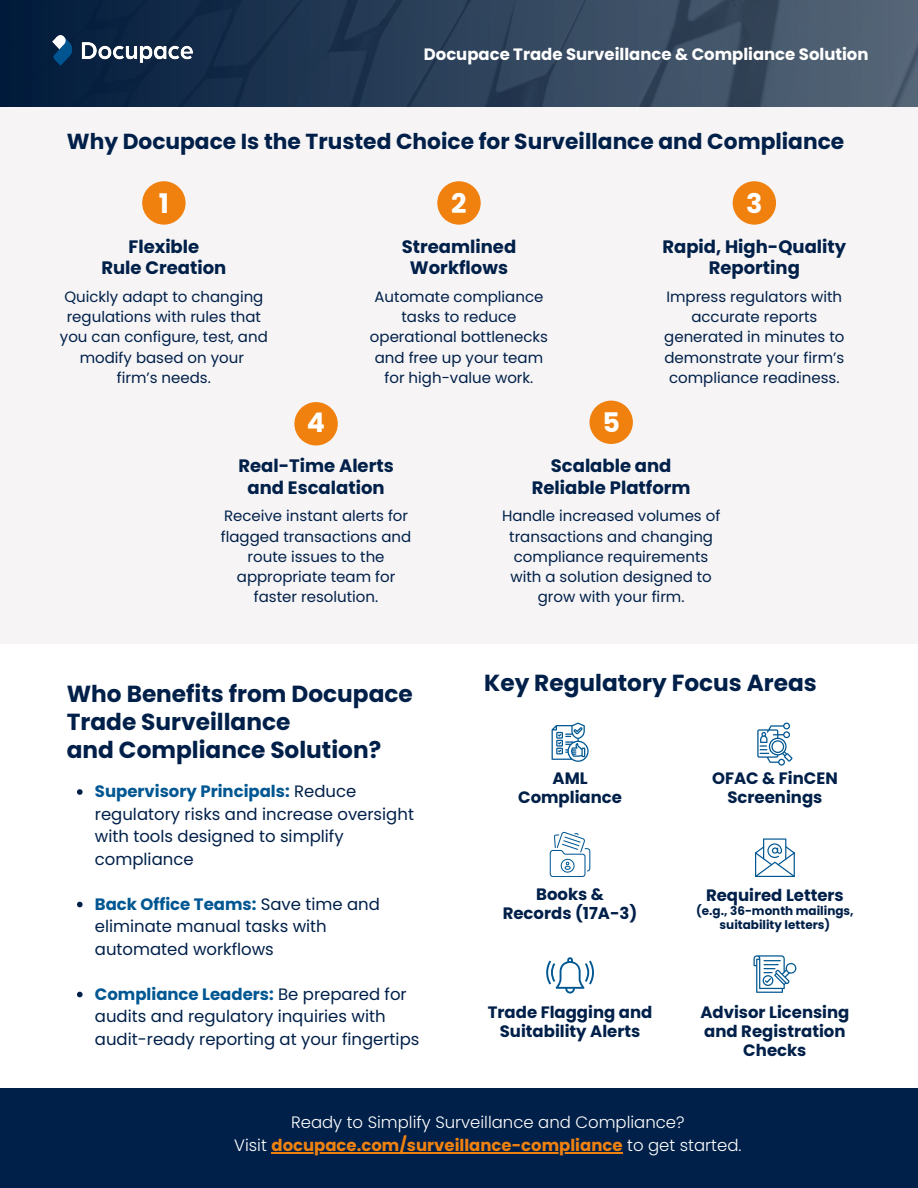
<style>
.page{position:relative;width:918px;height:1188px;background:#fff}
.page>*{position:absolute;margin:0;border:0;box-sizing:border-box;transform-origin:0 0}
.t1{font:700 27px "Poppins";color:#fff}
.t2{font:700 23.25px/28.2px "Poppins";color:#002049}
.t3{font:700 21.75px "Poppins";color:#002049}
.t4{font:700 18px/21.3px "Poppins";color:#002049;text-align:center}
.t5{font:16.5px/22.5px "Poppins";color:#002049}
.t6{font:700 16.5px/19.2px "Poppins";color:#002049;text-align:center}
.t7{font:300 16.5px/22.5px "Poppins";color:#fff;text-align:center}
.t8{font:700 16.5px "Poppins";color:#fff}
.t9{font:15px/20.2px "Poppins";color:#002049;text-align:center}
.t10{font:700 12px/14px "Poppins";color:#002049;text-align:center}
.s1{font-weight:700;color:#005792}
.s2{font-weight:700;color:#f0810f}
</style>
<div class="page">
<div style="left:0;top:93px;width:918px;height:551px;background:#f6f4f5"></div>
<svg style="left:0;top:0;width:918px;height:107px;background:#2b4058"></svg>
<img style="left:52px;top:36px;width:141px;height:29px">
<div style="left:0;top:1089px;width:918px;height:99px;background:#002049"></div>
<div style="left:142px;top:181px;width:44px;height:44px;background:#f0810f;border-radius:50%"></div>
<div style="left:294px;top:402px;width:44px;height:44px;background:#f0810f;border-radius:50%"></div>
<div style="left:733px;top:181px;width:43px;height:44px;background:#f0810f;border-radius:50%"></div>
<div style="left:437px;top:181px;width:44px;height:44px;background:#f0810f;border-radius:50%"></div>
<div style="left:589px;top:401px;width:44px;height:43px;background:#f0810f;border-radius:50%"></div>
<hr style="left:271px;top:1152px;width:352px;height:1px;background:#f0810f">
<svg style="left:552px;top:723px;width:37px;height:39px"></svg>
<svg style="left:550px;top:832px;width:40px;height:45px"></svg>
<svg style="left:546px;top:957px;width:47px;height:36px"></svg>
<svg style="left:757px;top:723px;width:35px;height:42px"></svg>
<svg style="left:755px;top:838px;width:40px;height:39px"></svg>
<svg style="left:753px;top:955px;width:43px;height:37px"></svg>
<svg style="left:77px;top:789px;width:6px;height:6px"></svg>
<svg style="left:77px;top:902px;width:6px;height:5px"></svg>
<svg style="left:77px;top:992px;width:6px;height:5px"></svg>
<p class="t8" style="left:424px;top:43px;width:446px">Docupace Trade Surveillance &amp; Compliance Solution</p>
<h4 class="t3" style="left:67px;top:126px;width:779px">Why Docupace Is the Trusted Choice for Surveillance and Compliance</h4>
<h2 class="t1" style="left:159px;top:185px;width:12px">1</h2>
<p class="t1" style="left:451px;top:185px;width:17px">2</p>
<h2 class="t1" style="left:746px;top:185px;width:18px">3</h2>
<h2 class="t4" style="left:101px;top:236px;width:127px">Flexible<br>Rule Creation</h2>
<h4 class="t4" style="left:402px;top:236px;width:116px">Streamlined<br>Workflows</h4>
<h2 class="t4" style="left:662px;top:236px;width:185px">Rapid, High-Quality<br>Reporting</h2>
<h2 class="t9" style="left:60px;top:287px;width:209px">Quickly adapt to changing regulations with rules that you can configure, test, and modify based on your firm’s needs.</h2>
<p class="t9" style="left:370px;top:287px;width:180px">Automate compliance tasks to reduce operational bottlenecks and free up your team for high-value work.</p>
<p class="t9" style="left:664px;top:287px;width:182px">Impress regulators with accurate reports generated in minutes to demonstrate your firm’s compliance readiness.</p>
<h4 class="t1" style="left:307px;top:404px;width:20px">4</h4>
<p class="t1" style="left:602px;top:404px;width:19px">5</p>
<h2 class="t4" style="left:238px;top:455px;width:157px">Real-Time Alerts and Escalation</h2>
<h1 class="t9" style="left:221px;top:506px;width:192px">Receive instant alerts for flagged transactions and route issues to the appropriate team for faster resolution.</h1>
<h4 class="t4" style="left:532px;top:455px;width:160px">Scalable and<br>Reliable Platform</h4>
<p class="t9" style="left:502px;top:506px;width:220px">Handle increased volumes of transactions and changing compliance requirements with a solution designed to grow with your firm.</p>
<h4 class="t2" style="left:67px;top:680px;width:347px">Who Benefits from Docupace<br>Trade Surveillance<br>and Compliance Solution?</h4>
<h1 class="t2" style="left:484px;top:669px;width:334px">Key Regulatory Focus Areas</h1>
<p class="t5" style="left:95px;top:780px;width:321px"><span class="s1">Supervisory Principals:</span> Reduce regulatory risks and increase oversight with tools designed to simplify compliance</p>
<p class="t5" style="left:95px;top:893px;width:287px"><span class="s1">Back Office Teams:</span> Save time and eliminate manual tasks with automated workflows</p>
<p class="t5" style="left:95px;top:983px;width:326px"><span class="s1">Compliance Leaders:</span> Be prepared for audits and regulatory inquiries with audit-ready reporting at your fingertips</p>
<h1 class="t6" style="left:518px;top:769px;width:105px">AML<br>Compliance</h1>
<p class="t6" style="left:712px;top:769px;width:127px">OFAC &amp; FinCEN<br>Screenings</p>
<p class="t6" style="left:503px;top:884px;width:136px">Books &amp;<br>Records (17A-3)</p>
<p class="t6" style="left:706px;top:886px;width:139px">Required Letters</p>
<p class="t10" style="left:696px;top:904px;width:159px">(e.g., 36-month mailings, suitability letters)</p>
<p class="t6" style="left:488px;top:1003px;width:166px">Trade Flagging and<br>Suitability Alerts</p>
<p class="t6" style="left:700px;top:1003px;width:151px">Advisor Licensing and Registration<br>Checks</p>
<p class="t7" style="left:234px;top:1111px;width:509px">Ready to Simplify Surveillance and Compliance?<br>Visit <span class="s2">docupace.com/surveillance-compliance</span> to get started.</p>
</div>
